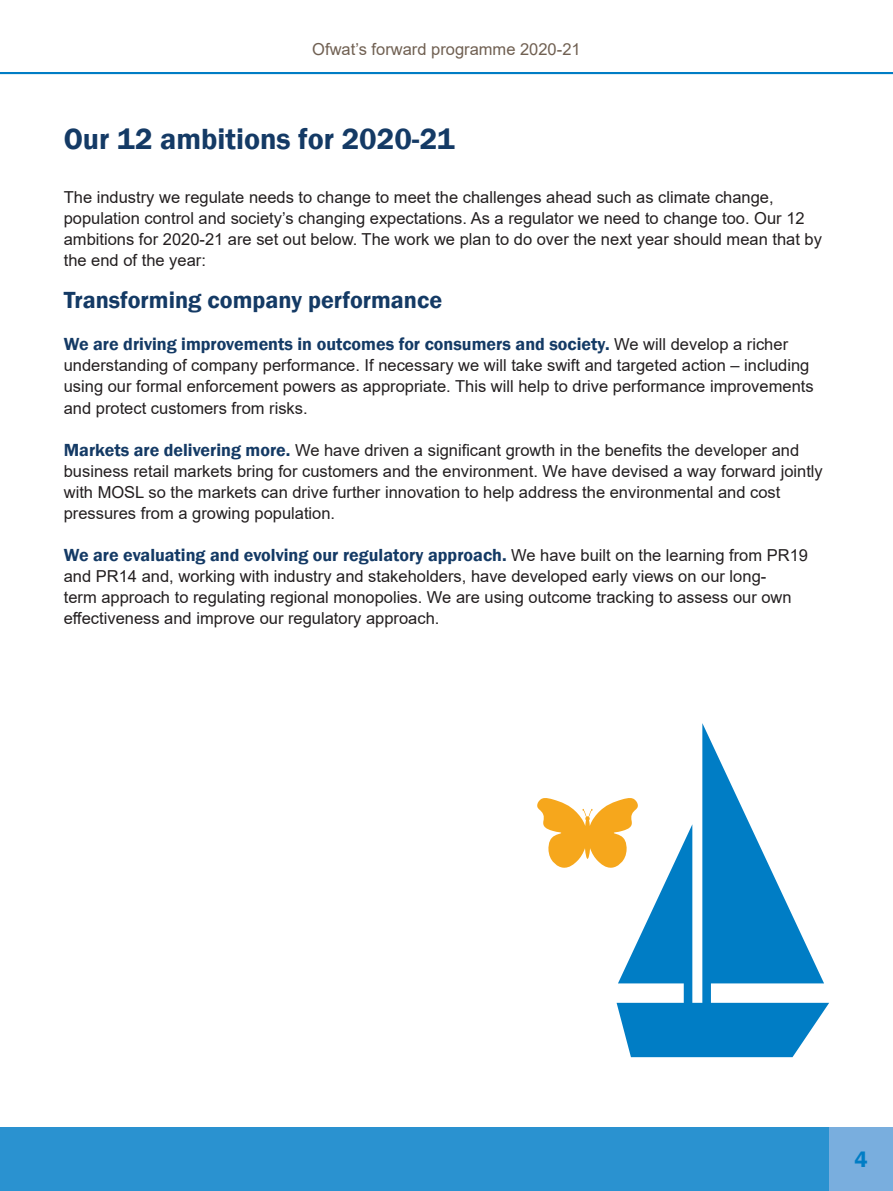
<style>
.page{position:relative;width:893px;height:1191px;background:#fff}
.page>*{position:absolute;margin:0;border:0;box-sizing:border-box;transform-origin:0 0}
.t1{font:600 30px "Franklin Gothic";color:#143a65}
.t2{font:600 24px "Franklin Gothic";color:#143a65}
.t3{font:600 22.5px "Franklin Gothic";color:#007dc5}
.t4{font:600 18px "Franklin Gothic";color:#143a65}
.t5{font:16.5px/21px "Arial";color:#231f20}
.t6{font:16.5px "Arial";color:#706052}
.s1{font-family:"Arial";font-weight:400;font-size:16.5px;color:#231f20}
.s2{font-family:"Franklin Gothic";font-weight:600;font-size:18px;color:#143a65}
</style>
<div class="page">
<hr style="left:0;top:72px;width:893px;height:2px;background:#007dc5">
<div style="left:0;top:1127px;width:893px;height:64px;background:#2a92d0"></div>
<div style="left:829px;top:1127px;width:64px;height:64px;background:#79aede"></div>
<svg style="left:537px;top:798px;width:80px;height:70px"></svg>
<svg style="left:617px;top:723px;width:212px;height:334px"></svg>
<p class="t6" style="left:312px;top:37px;width:270px">Ofwat’s forward programme 2020-21</p>
<p class="t1" style="left:64px;top:120px;width:392px">Our 12 ambitions for 2020-21</p>
<p class="t5" style="left:64px;top:187px;width:760px">The industry we regulate needs to change to meet the challenges ahead such as climate change, population control and society’s changing expectations. As a regulator we need to change too. Our 12 ambitions for 2020-21 are set out below. The work we plan to do over the next year should mean that by the end of the year:</p>
<p class="t2" style="left:64px;top:286px;width:380px">Transforming company performance</p>
<p class="t4" style="left:64px;top:333px;width:726px">We are driving improvements in outcomes for consumers and society. <span class="s1">We will develop a richer</span></p>
<p class="t5" style="left:64px;top:355px;width:751px">understanding of company performance. If necessary we will take swift and targeted action – including using our formal enforcement powers as appropriate. This will help to drive performance improvements and protect customers from risks.</p>
<p class="t5" style="left:64px;top:439px;width:761px"><span class="s2">Markets are delivering more.</span> We have driven a significant growth in the benefits the developer and business retail markets bring for customers and the environment. We have devised a way forward jointly with MOSL so the markets can drive further innovation to help address the environmental and cost pressures from a growing population.</p>
<p class="t4" style="left:64px;top:543px;width:746px">We are evaluating and evolving our regulatory approach. <span class="s1">We have built on the learning from PR19</span></p>
<p class="t5" style="left:64px;top:565px;width:729px">and PR14 and, working with industry and stakeholders, have developed early views on our long&shy;term approach to regulating regional monopolies. We are using outcome tracking to assess our own effectiveness and improve our regulatory approach.</p>
<h3 class="t3" style="left:854px;top:1145px;width:15px">4</h3>
</div>
